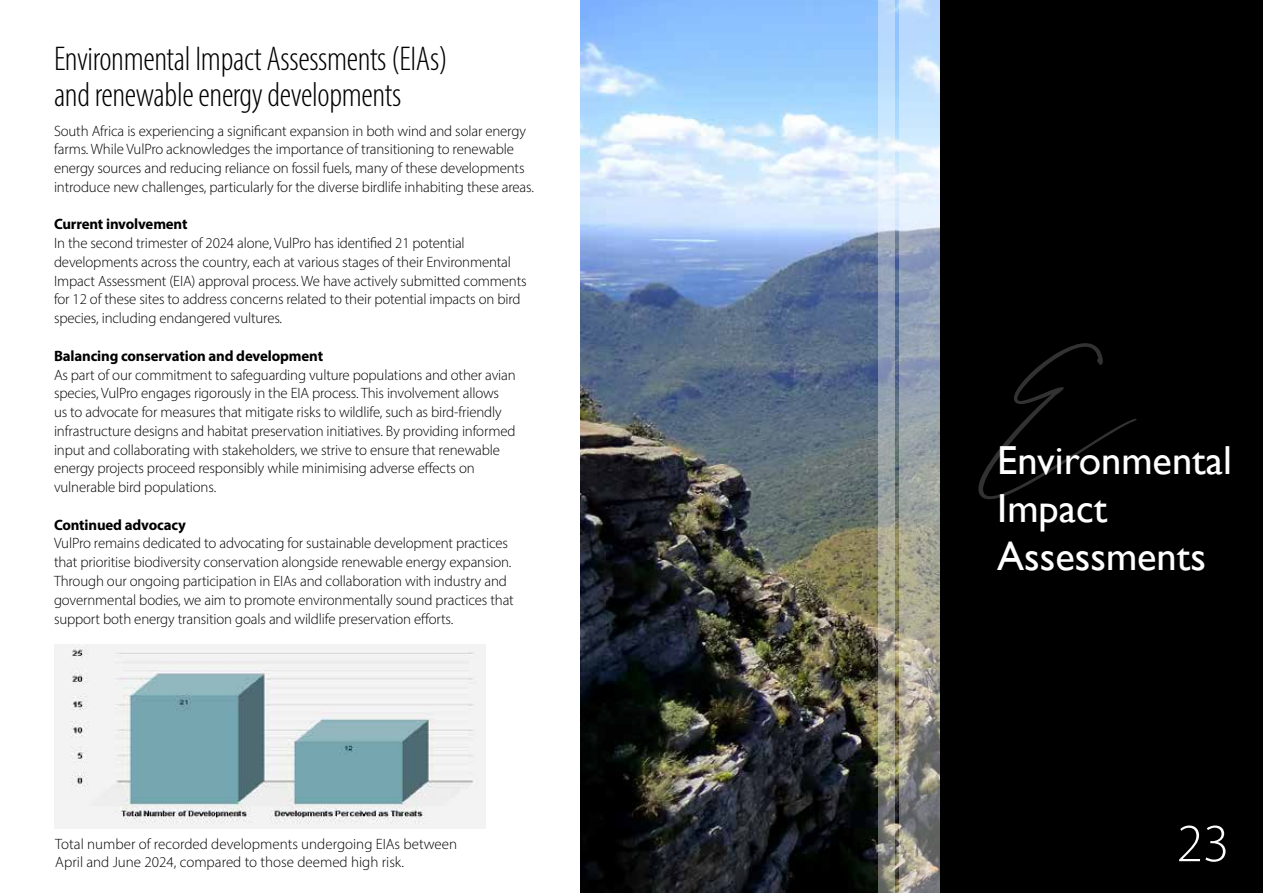
<style>
.page{position:relative;width:1263px;height:893px;background:#fff}
.page>*{position:absolute;margin:0;border:0;box-sizing:border-box;transform-origin:0 0}
.t1{font:300 54px "Myriad Pro";color:#fff}
.t2{font:51.9px "Dalmatins";color:#fff}
.t3{font:40.5px/48px "Gill Sans";color:#fff}
.t4{font:300 condensed 34.5px/36px "Myriad Pro";letter-spacing:-.01em;color:#000}
.t5{font:300 15px/18.8px "Myriad Pro";letter-spacing:-.01em;color:#000}
.t6{font:700 15px "Myriad Pro";letter-spacing:-.01em;color:#000}
</style>
<div class="page">
<img style="left:580px;top:0;width:319px;height:893px">
<div style="left:940px;top:0;width:323px;height:893px;background:#000"></div>
<svg style="left:899px;top:0;width:41px;height:893px;background:#a8b0b4"></svg>
<svg style="left:878px;top:0;width:17px;height:893px;background:#a7b0b2"></svg>
<img style="left:54px;top:644px;width:432px;height:185px">
<h3 class="t4" style="left:54px;top:40px;width:395px">Environmental Impact Assessments (EIAs) and renewable energy developments</h3>
<p class="t5" style="left:54px;top:121px;width:481px">South Africa is experiencing a significant expansion in both wind and solar energy farms. While VulPro acknowledges the importance of transitioning to renewable energy sources and reducing reliance on fossil fuels, many of these developments introduce new challenges, particularly for the diverse birdlife inhabiting these areas.</p>
<p class="t6" style="left:54px;top:215px;width:135px">Current involvement</p>
<p class="t5" style="left:54px;top:234px;width:474px">In the second trimester of 2024 alone, VulPro has identified 21 potential developments across the country, each at various stages of their Environmental Impact Assessment (EIA) approval process. We have actively submitted comments for 12 of these sites to address concerns related to their potential impacts on bird species, including endangered vultures.</p>
<p class="t6" style="left:54px;top:346px;width:271px">Balancing conservation and development</p>
<p class="t5" style="left:54px;top:365px;width:463px">As part of our commitment to safeguarding vulture populations and other avian species, VulPro engages rigorously in the EIA process. This involvement allows us to advocate for measures that mitigate risks to wildlife, such as bird-friendly infrastructure designs and habitat preservation initiatives. By providing informed input and collaborating with stakeholders, we strive to ensure that renewable energy projects proceed responsibly while minimising adverse effects on vulnerable bird populations.</p>
<p class="t6" style="left:54px;top:515px;width:134px">Continued advocacy</p>
<p class="t5" style="left:54px;top:534px;width:461px">VulPro remains dedicated to advocating for sustainable development practices that prioritise biodiversity conservation alongside renewable energy expansion.<br>Through our ongoing participation in EIAs and collaboration with industry and governmental bodies, we aim to promote environmentally sound practices that support both energy transition goals and wildlife preservation efforts.</p>
<p class="t5" style="left:55px;top:835px;width:403px;line-height:18px">Total number of recorded developments undergoing EIAs between<br>April and June 2024, compared to those deemed high risk.</p>
<h2 class="t2" style="left:980px;top:384px;width:156px">E</h2>
<h3 class="t3" style="left:997px;top:436px;width:236px">Environmental<br>Impact<br>Assessments</h3>
<h1 class="t1" style="left:1176px;top:811px;width:54px">23</h1>
</div>
